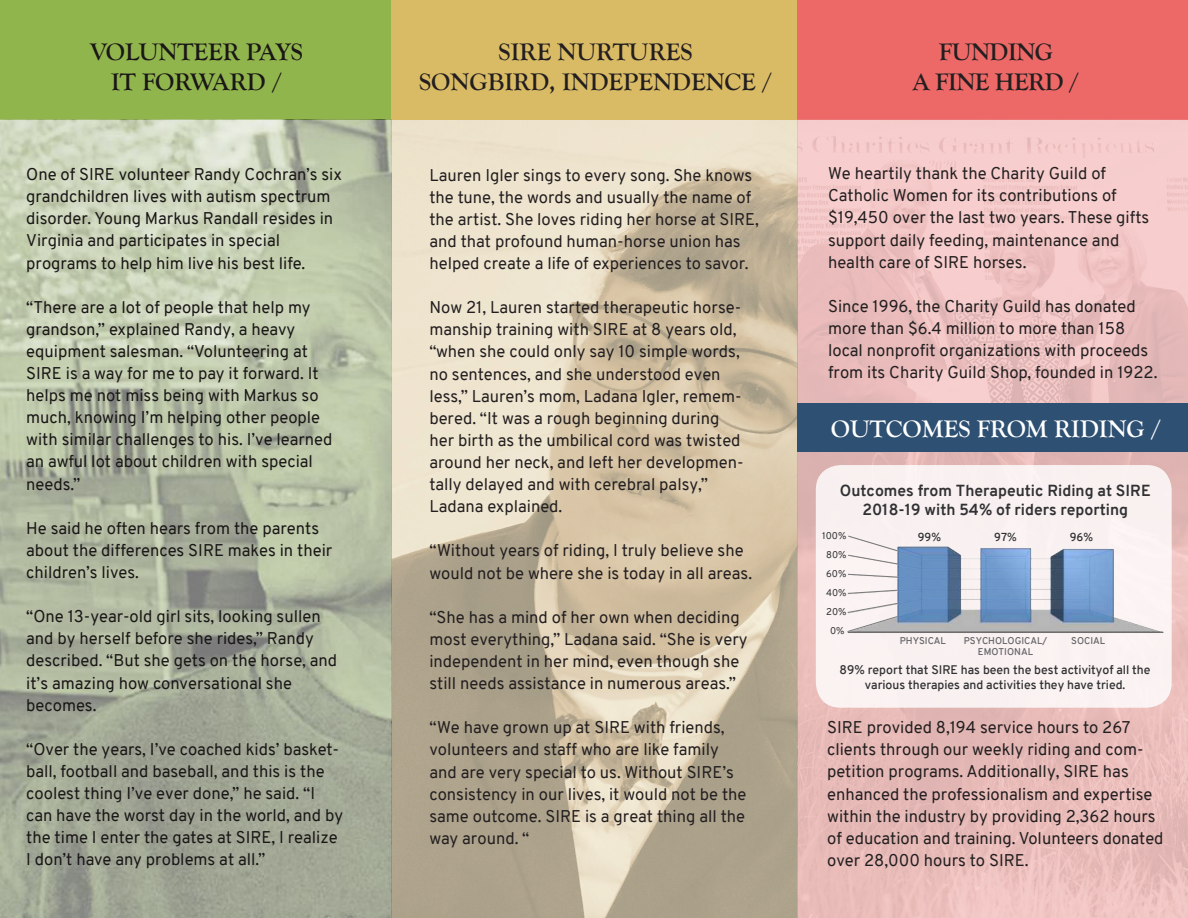
<style>
.page{position:relative;width:1188px;height:918px;background:#fff}
.page>*{position:absolute;margin:0;border:0;box-sizing:border-box;transform-origin:0 0}
.t1{font:700 24.9px/29.8px "Goudy Old Style T";color:#231f20;text-align:center}
.t2{font:700 24.9px/29.8px "Goudy Old Style T";color:#1a1717;text-align:center}
.t3{font:700 24.9px "Goudy Old Style T";color:#fff}
.t4{font:700 24.9px/29.8px "Goudy Old Style T";letter-spacing:-.02em;color:#231f20;text-align:center}
.t5{font:16.65px/22px "Overpass";color:#231f20}
.t6{font:16.65px/22px "Overpass";color:#1a1717}
.t7{font:700 15.6px/18.8px "Overpass";color:#313133;text-align:center}
.t8{font:600 12.15px/14.5px "Overpass";color:#313133;text-align:center}
.t9{font:600 11.25px "Overpass";color:#313133}
.t10{font:600 9.6px/11.6px "Overpass";color:#636366;text-align:center}
.t11{font:9.6px "Overpass";color:#313133}
</style>
<div class="page">
<div style="left:0;top:0;width:393px;height:120px;background:#91b54d"></div>
<div style="left:392px;top:0;width:406px;height:120px;background:#dabb65"></div>
<div style="left:798px;top:0;width:390px;height:120px;background:#ed6967"></div>
<img style="left:391px;top:120px;width:407px;height:798px">
<svg style="left:0;top:120px;width:391px;height:798px;background:#b2baa3"></svg>
<img style="left:798px;top:120px;width:390px;height:283px">
<div style="left:798px;top:437px;width:390px;height:481px;background:linear-gradient(to right,#e5b9b6,#eabebc)"></div>
<div style="left:798px;top:403px;width:390px;height:49px;background:#2e5072"></div>
<div style="left:816px;top:465px;width:356px;height:243px;background:#f9f1f1;border-radius:25px"></div>
<img style="left:897px;top:546px;width:267px;height:87px">
<svg style="left:848px;top:535px;width:51px;height:30px"></svg>
<svg style="left:848px;top:573px;width:51px;height:5px"></svg>
<svg style="left:847px;top:589px;width:52px;height:5px"></svg>
<svg style="left:847px;top:602px;width:52px;height:31px"></svg>
<h1 class="t2" style="left:90px;top:37px;width:214px">VOLUNTEER PAYS<br>IT FORWARD /</h1>
<p class="t6" style="left:26px;top:163px;width:317px">One of SIRE volunteer Randy Cochran’s six grandchildren lives with autism spectrum disorder. Young Markus Randall resides in Virginia and participates in special programs to help him live his best life.</p>
<p class="t6" style="left:26px;top:296px;width:308px">“There are a lot of people that help my grandson,” explained Randy, a heavy equipment salesman. “Volunteering at SIRE is a way for me to pay it forward. It helps me not miss being with Markus so much, knowing I’m helping other people with similar challenges to his. I’ve learned an awful lot about children with special needs.”</p>
<p class="t6" style="left:26px;top:517px;width:308px">He said he often hears from the parents about the differences SIRE makes in their children’s lives.</p>
<p class="t6" style="left:26px;top:606px;width:313px">“One 13-year-old girl sits, looking sullen and by herself before she rides,” Randy described. “But she gets on the horse, and it’s amazing how conversational she becomes.</p>
<p class="t6" style="left:26px;top:738px;width:319px">“Over the years, I’ve coached kids’ basket&shy;ball, football and baseball, and this is the coolest thing I’ve ever done,” he said. “I can have the worst day in the world, and by the time I enter the gates at SIRE, I realize I don’t have any problems at all.”</p>
<h1 class="t1" style="left:419px;top:38px;width:355px">SIRE NURTURES<br>SONGBIRD, INDEPENDENCE /</h1>
<h1 class="t4" style="left:913px;top:38px;width:168px">FUNDING<br>A FINE HERD /</h1>
<p class="t5" style="left:429px;top:164px;width:331px">Lauren Igler sings to every song. She knows the tune, the words and usually the name of the artist. She loves riding her horse at SIRE, and that profound human-horse union has helped create a life of experiences to savor.</p>
<p class="t5" style="left:429px;top:297px;width:316px">Now 21, Lauren started therapeutic horse&shy;manship training with SIRE at 8 years old, “when she could only say 10 simple words, no sentences, and she understood even less,” Lauren’s mom, Ladana Igler, remem&shy;bered. “It was a rough beginning during her birth as the umbilical cord was twisted around her neck, and left her developmen&shy;tally delayed and with cerebral palsy,” Ladana explained.</p>
<p class="t5" style="left:429px;top:540px;width:324px">“Without years of riding, I truly believe she would not be where she is today in all areas.</p>
<p class="t5" style="left:429px;top:606px;width:320px">“She has a mind of her own when deciding most everything,” Ladana said. “She is very independent in her mind, even though she still needs assistance in numerous areas.”</p>
<p class="t5" style="left:429px;top:717px;width:319px">“We have grown up at SIRE with friends, volunteers and staff who are like family and are very special to us. Without SIRE’s consistency in our lives, it would not be the same outcome. SIRE is a great thing all the way around. “</p>
<p class="t5" style="left:828px;top:162px;width:323px">We heartily thank the Charity Guild of Catholic Women for its contributions of $19,450 over the last two years. These gifts support daily feeding, maintenance and health care of SIRE horses.</p>
<p class="t5" style="left:828px;top:295px;width:331px">Since 1996, the Charity Guild has donated more than $6.4 million to more than 158 local nonprofit organizations with proceeds from its Charity Guild Shop, founded in 1922.</p>
<h1 class="t3" style="left:831px;top:415px;width:332px">OUTCOMES FROM RIDING /</h1>
<p class="t7" style="left:840px;top:481px;width:312px">Outcomes from Therapeutic Riding at SIRE<br>2018-19 with 54% of riders reporting</p>
<p class="t11" style="left:822px;top:528px;width:26px">100%</p>
<p class="t11" style="left:826px;top:548px;width:22px">80%</p>
<p class="t11" style="left:826px;top:567px;width:22px">60%</p>
<p class="t11" style="left:826px;top:586px;width:22px">40%</p>
<p class="t11" style="left:826px;top:605px;width:22px">20%</p>
<p class="t11" style="left:830px;top:624px;width:16px">0%</p>
<p class="t9" style="left:918px;top:529px;width:25px">99%</p>
<p class="t9" style="left:994px;top:529px;width:24px">97%</p>
<p class="t9" style="left:1070px;top:529px;width:25px">96%</p>
<p class="t10" style="left:900px;top:635px;width:48px">PHYSICAL</p>
<p class="t10" style="left:964px;top:635px;width:85px">PSYCHOLOGICAL/<br>EMOTIONAL</p>
<p class="t10" style="left:1071px;top:635px;width:36px">SOCIAL</p>
<p class="t8" style="left:840px;top:663px;width:312px">89% report that SIRE has been the best activityof all the various therapies and activities they have tried.</p>
<p class="t5" style="left:827px;top:717px;width:338px">SIRE provided 8,194 service hours to 267 clients through our weekly riding and com&shy;petition programs. Additionally, SIRE has enhanced the professionalism and expertise within the industry by providing 2,362 hours of education and training. Volunteers donated over 28,000 hours to SIRE.</p>
</div>
